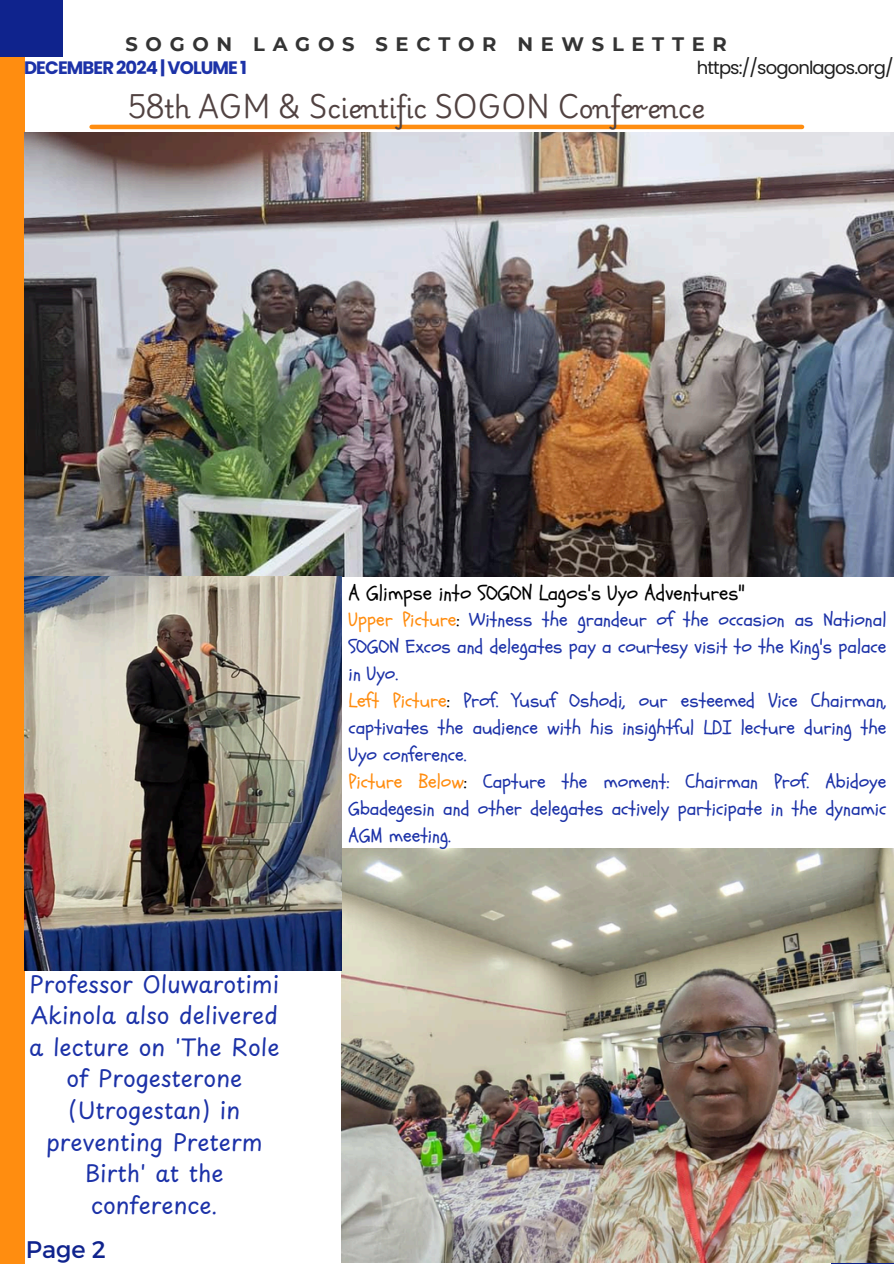
<style>
.page{position:relative;width:894px;height:1264px;background:#fff}
.page>*{position:absolute;margin:0;border:0;box-sizing:border-box;transform-origin:0 0}
.t1{font:25.5px "Playwrite US Modern";color:#514241}
.t2{font:24px "Montserrat";color:#0f238d}
.t3{font:22.95px/31.5px "Playpen Sans";color:#1c32a8;text-align:center}
.t4{font:21px "Schoolbell";color:#000}
.t5{font:19.5px/27px "Schoolbell";color:#1c32a8;text-align:justify}
.t6{font:700 19.5px "Montserrat";letter-spacing:.395em;color:#343434}
.t7{font:18px "Poppins";letter-spacing:-.05em;color:#1e1e1e}
.t8{font:700 18px "Poppins";letter-spacing:-.05em;color:#1c32a8}
.s1{color:#ff8d10}
.s2{color:#000}
</style>
<div class="page">
<div style="left:0;top:0;width:24px;height:1263px;background:#ff8d10"></div>
<div style="left:0;top:0;width:63px;height:56px;background:#0f238d"></div>
<svg style="left:831px;top:1212px;width:62px;height:51px"></svg>
<hr style="left:92px;top:125px;width:709px;height:4px;background:#ff8d10">
<img style="left:24px;top:132px;width:869px;height:444px">
<img style="left:341px;top:848px;width:551px;height:414px">
<img style="left:24px;top:577px;width:317px;height:393px">
<p class="t6" style="left:125px;top:33px;width:602px">SOGON LAGOS SECTOR NEWSLETTER</p>
<p class="t8" style="left:24px;top:55px;width:224px">DECEMBER 2024 | VOLUME 1</p>
<h3 class="t7" style="left:696px;top:55px;width:198px">https://sogonlagos.org/</h3>
<p class="t1" style="left:128px;top:94px;width:578px">58th AGM &amp; Scientific SOGON Conference</p>
<p class="t3" style="left:29px;top:967px;width:252px">Professor Oluwarotimi<br>Akinola also delivered a lecture on 'The Role of Progesterone (Utrogestan) in preventing Preterm<br>Birth' at the conference.</p>
<p class="t2" style="left:26px;top:1233px;width:81px">Page 2</p>
<h1 class="t4" style="left:348px;top:578px;width:397px">A Glimpse into SOGON Lagos's Uyo Adventures"</h1>
<p class="t5" style="left:348px;top:606px;width:539px"><span class="s1">Upper Picture</span><span class="s2">:</span> Witness the grandeur of the occasion as National SOGON Excos and delegates pay a courtesy visit to the King's palace in Uyo.</p>
<p class="t5" style="left:348px;top:687px;width:539px"><span class="s1">Left Picture</span><span class="s2">:</span> Prof. Yusuf Oshodi, our esteemed Vice Chairman, captivates the audience with his insightful LDI lecture during the Uyo conference.</p>
<p class="t5" style="left:348px;top:768px;width:539px"><span class="s1">Picture Below</span><span class="s2">:</span> Capture the moment: Chairman Prof. Abidoye Gbadegesin and other delegates actively participate in the dynamic AGM meeting.</p>
</div>
